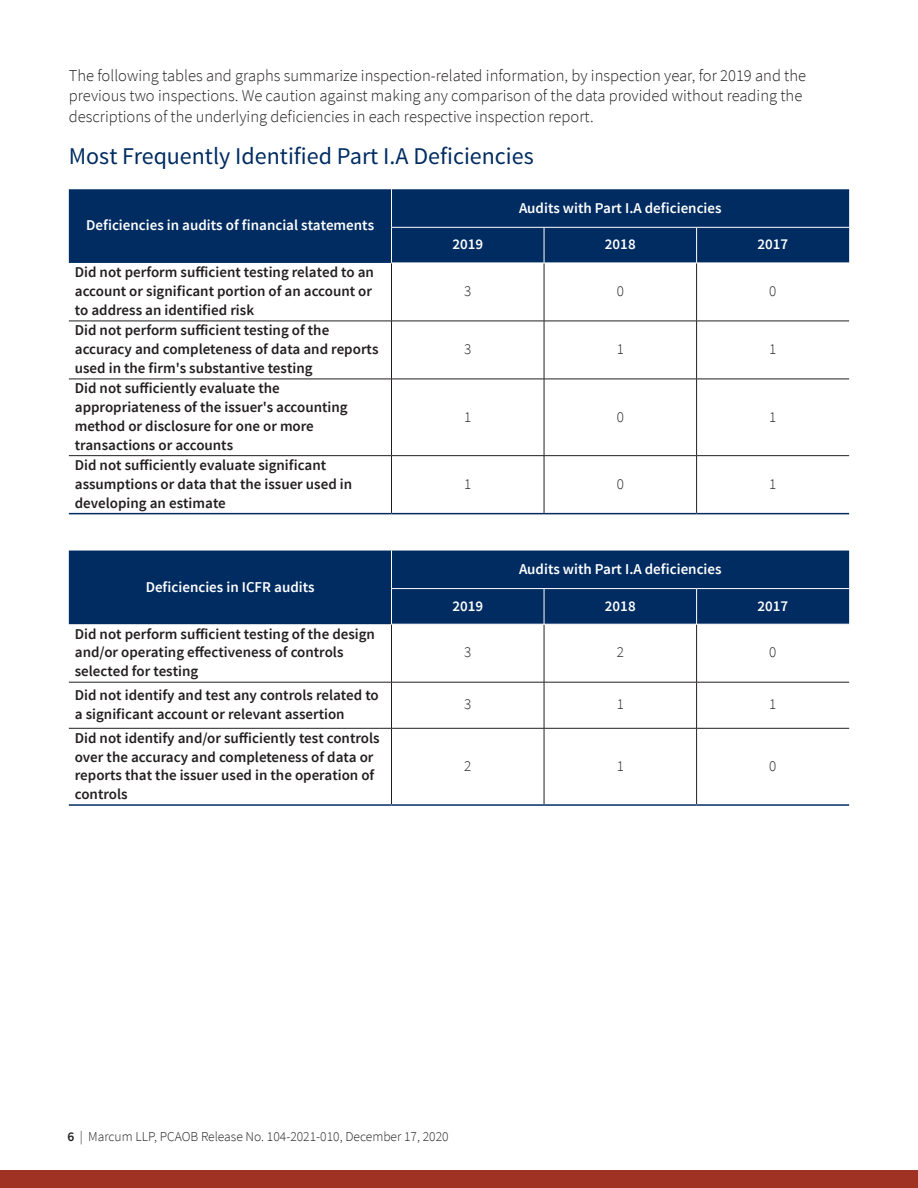
<style>
.page{position:relative;width:918px;height:1188px;background:#fff}
.page>*{position:absolute;margin:0;border:0;box-sizing:border-box;transform-origin:0 0}
.Header_2{font:24px "Source Sans Pro";color:#002c62}
.Body_Copy{font:300 16.5px/20.2px "Source Sans Pro";color:#231f20}
.t1{font:600 15px/18.8px "Source Sans Pro";color:#231f20}
.t2{font:600 15px "Source Sans Pro";color:#fff}
.t3{font:300 15px "Source Sans Pro";color:#231f20}
.t4{font:300 13.5px "Source Sans Pro";color:#231f20}
.s1{font-weight:600}
</style>
<div class="page">
<div style="left:0;top:1170px;width:918px;height:18px;background:#a03223"></div>
<div style="left:69px;top:189px;width:780px;height:74px;background:#002c62"></div>
<hr style="left:391px;top:263px;width:1px;height:58px;background:#231f20">
<hr style="left:544px;top:263px;width:1px;height:58px;background:#231f20">
<hr style="left:696px;top:263px;width:1px;height:58px;background:#231f20">
<hr style="left:69px;top:321px;width:323px;height:1px;background:#231f20">
<hr style="left:392px;top:321px;width:152px;height:1px;background:#231f20">
<hr style="left:391px;top:321px;width:1px;height:58px;background:#231f20">
<hr style="left:544px;top:321px;width:153px;height:1px;background:#231f20">
<hr style="left:544px;top:321px;width:1px;height:58px;background:#231f20">
<hr style="left:697px;top:321px;width:152px;height:1px;background:#231f20">
<hr style="left:696px;top:321px;width:1px;height:58px;background:#231f20">
<hr style="left:69px;top:379px;width:323px;height:1px;background:#231f20">
<hr style="left:392px;top:379px;width:152px;height:1px;background:#231f20">
<hr style="left:391px;top:379px;width:1px;height:76px;background:#231f20">
<hr style="left:544px;top:379px;width:153px;height:1px;background:#231f20">
<hr style="left:544px;top:379px;width:1px;height:76px;background:#231f20">
<hr style="left:697px;top:379px;width:152px;height:1px;background:#231f20">
<hr style="left:696px;top:379px;width:1px;height:76px;background:#231f20">
<hr style="left:391px;top:456px;width:1px;height:57px;background:#231f20">
<hr style="left:544px;top:456px;width:1px;height:57px;background:#231f20">
<hr style="left:696px;top:456px;width:1px;height:57px;background:#231f20">
<hr style="left:391px;top:189px;width:1px;height:38px;background:#fff">
<hr style="left:391px;top:227px;width:1px;height:36px;background:#fff">
<hr style="left:544px;top:227px;width:1px;height:36px;background:#fff">
<hr style="left:696px;top:227px;width:1px;height:36px;background:#fff">
<hr style="left:391px;top:263px;width:153px;height:1px;background:#fff">
<hr style="left:544px;top:263px;width:153px;height:1px;background:#fff">
<hr style="left:391px;top:227px;width:153px;height:1px;background:#fff">
<hr style="left:544px;top:227px;width:153px;height:1px;background:#fff">
<hr style="left:697px;top:227px;width:152px;height:1px;background:#fff">
<hr style="left:69px;top:513px;width:323px;height:1px;background:#002c62">
<hr style="left:392px;top:513px;width:152px;height:1px;background:#002c62">
<hr style="left:544px;top:513px;width:153px;height:1px;background:#002c62">
<hr style="left:697px;top:513px;width:152px;height:1px;background:#002c62">
<hr style="left:69px;top:455px;width:323px;height:1px;background:#231f20">
<hr style="left:392px;top:455px;width:152px;height:1px;background:#231f20">
<hr style="left:544px;top:455px;width:153px;height:1px;background:#231f20">
<hr style="left:697px;top:455px;width:152px;height:1px;background:#231f20">
<div style="left:69px;top:551px;width:780px;height:73px;background:#002c62"></div>
<hr style="left:391px;top:624px;width:1px;height:58px;background:#231f20">
<hr style="left:544px;top:624px;width:1px;height:58px;background:#231f20">
<hr style="left:696px;top:624px;width:1px;height:58px;background:#231f20">
<hr style="left:69px;top:682px;width:323px;height:1px;background:#231f20">
<hr style="left:392px;top:682px;width:152px;height:1px;background:#231f20">
<hr style="left:391px;top:682px;width:1px;height:46px;background:#231f20">
<hr style="left:544px;top:682px;width:153px;height:1px;background:#231f20">
<hr style="left:544px;top:682px;width:1px;height:46px;background:#231f20">
<hr style="left:697px;top:682px;width:152px;height:1px;background:#231f20">
<hr style="left:696px;top:682px;width:1px;height:46px;background:#231f20">
<hr style="left:391px;top:728px;width:1px;height:76px;background:#231f20">
<hr style="left:544px;top:728px;width:1px;height:76px;background:#231f20">
<hr style="left:696px;top:728px;width:1px;height:76px;background:#231f20">
<hr style="left:391px;top:551px;width:1px;height:37px;background:#fff">
<hr style="left:391px;top:589px;width:1px;height:35px;background:#fff">
<hr style="left:544px;top:589px;width:1px;height:35px;background:#fff">
<hr style="left:696px;top:589px;width:1px;height:35px;background:#fff">
<hr style="left:391px;top:624px;width:153px;height:1px;background:#fff">
<hr style="left:544px;top:624px;width:153px;height:1px;background:#fff">
<hr style="left:391px;top:588px;width:153px;height:1px;background:#fff">
<hr style="left:544px;top:588px;width:153px;height:1px;background:#fff">
<hr style="left:697px;top:588px;width:152px;height:1px;background:#fff">
<hr style="left:69px;top:804px;width:323px;height:2px;background:#002c62">
<hr style="left:392px;top:804px;width:152px;height:2px;background:#002c62">
<hr style="left:544px;top:804px;width:153px;height:2px;background:#002c62">
<hr style="left:697px;top:804px;width:152px;height:2px;background:#002c62">
<hr style="left:69px;top:728px;width:323px;height:1px;background:#231f20">
<hr style="left:392px;top:728px;width:152px;height:1px;background:#231f20">
<hr style="left:544px;top:728px;width:153px;height:1px;background:#231f20">
<hr style="left:697px;top:728px;width:152px;height:1px;background:#231f20">
<p class="Body_Copy" style="left:69px;top:66px;width:739px">The following tables and graphs summarize inspection-related information, by inspection year, for 2019 and the previous two inspections. We caution against making any comparison of the data provided without reading the descriptions of the underlying deficiencies in each respective inspection report.</p>
<p class="Header_2" style="left:69px;top:141px;width:466px">Most Frequently Identified Part I.A Deficiencies</p>
<p class="t2" style="left:86px;top:216px;width:290px">Deficiencies in audits of financial statements</p>
<p class="t1" style="left:75px;top:263px;width:301px">Did not perform sufficient testing related to an account or significant portion of an account or to address an identified risk</p>
<p class="t1" style="left:75px;top:321px;width:305px">Did not perform sufficient testing of the accuracy and completeness of data and reports used in the firm's substantive testing</p>
<p class="t1" style="left:75px;top:379px;width:274px">Did not sufficiently evaluate the appropriateness of the issuer's accounting method or disclosure for one or more transactions or accounts</p>
<p class="t1" style="left:75px;top:456px;width:279px">Did not sufficiently evaluate significant assumptions or data that the issuer used in developing an estimate</p>
<p class="t2" style="left:146px;top:577px;width:170px">Deficiencies in ICFR audits</p>
<p class="t1" style="left:75px;top:625px;width:302px">Did not perform sufficient testing of the design and/or operating effectiveness of controls selected for testing</p>
<p class="t2" style="left:519px;top:198px;width:204px">Audits with Part I.A deficiencies</p>
<p class="t2" style="left:452px;top:235px;width:32px">2019</p>
<p class="t2" style="left:605px;top:235px;width:32px">2018</p>
<p class="t2" style="left:757px;top:235px;width:32px">2017</p>
<p class="t3" style="left:464px;top:282px;width:9px">3</p>
<p class="t3" style="left:617px;top:282px;width:9px">0</p>
<p class="t3" style="left:769px;top:282px;width:9px">0</p>
<p class="t3" style="left:464px;top:340px;width:9px">3</p>
<p class="t3" style="left:617px;top:340px;width:9px">1</p>
<p class="t3" style="left:769px;top:340px;width:9px">1</p>
<p class="t3" style="left:464px;top:407px;width:9px">1</p>
<p class="t3" style="left:617px;top:407px;width:9px">0</p>
<p class="t3" style="left:769px;top:407px;width:9px">1</p>
<p class="t3" style="left:464px;top:475px;width:9px">1</p>
<p class="t3" style="left:617px;top:475px;width:9px">0</p>
<p class="t3" style="left:769px;top:475px;width:9px">1</p>
<p class="t2" style="left:519px;top:559px;width:204px">Audits with Part I.A deficiencies</p>
<p class="t2" style="left:452px;top:596px;width:32px">2019</p>
<p class="t2" style="left:605px;top:596px;width:32px">2018</p>
<p class="t2" style="left:757px;top:596px;width:32px">2017</p>
<p class="t3" style="left:464px;top:643px;width:9px">3</p>
<p class="t3" style="left:617px;top:643px;width:9px">2</p>
<p class="t3" style="left:769px;top:643px;width:9px">0</p>
<p class="t1" style="left:75px;top:686px;width:306px">Did not identify and test any controls related to a significant account or relevant assertion</p>
<p class="t3" style="left:464px;top:695px;width:9px">3</p>
<p class="t3" style="left:617px;top:695px;width:9px">1</p>
<p class="t3" style="left:769px;top:695px;width:9px">1</p>
<p class="t1" style="left:75px;top:729px;width:306px">Did not identify and/or sufficiently test controls over the accuracy and completeness of data or reports that the issuer used in the operation of controls</p>
<p class="t3" style="left:464px;top:757px;width:9px">2</p>
<p class="t3" style="left:617px;top:757px;width:9px">1</p>
<p class="t3" style="left:769px;top:757px;width:9px">0</p>
<p class="t4" style="left:68px;top:1128px;width:383px"><span class="s1">6</span> | Marcum LLP, PCAOB Release No. 104-2021-010, December 17, 2020</p>
</div>
